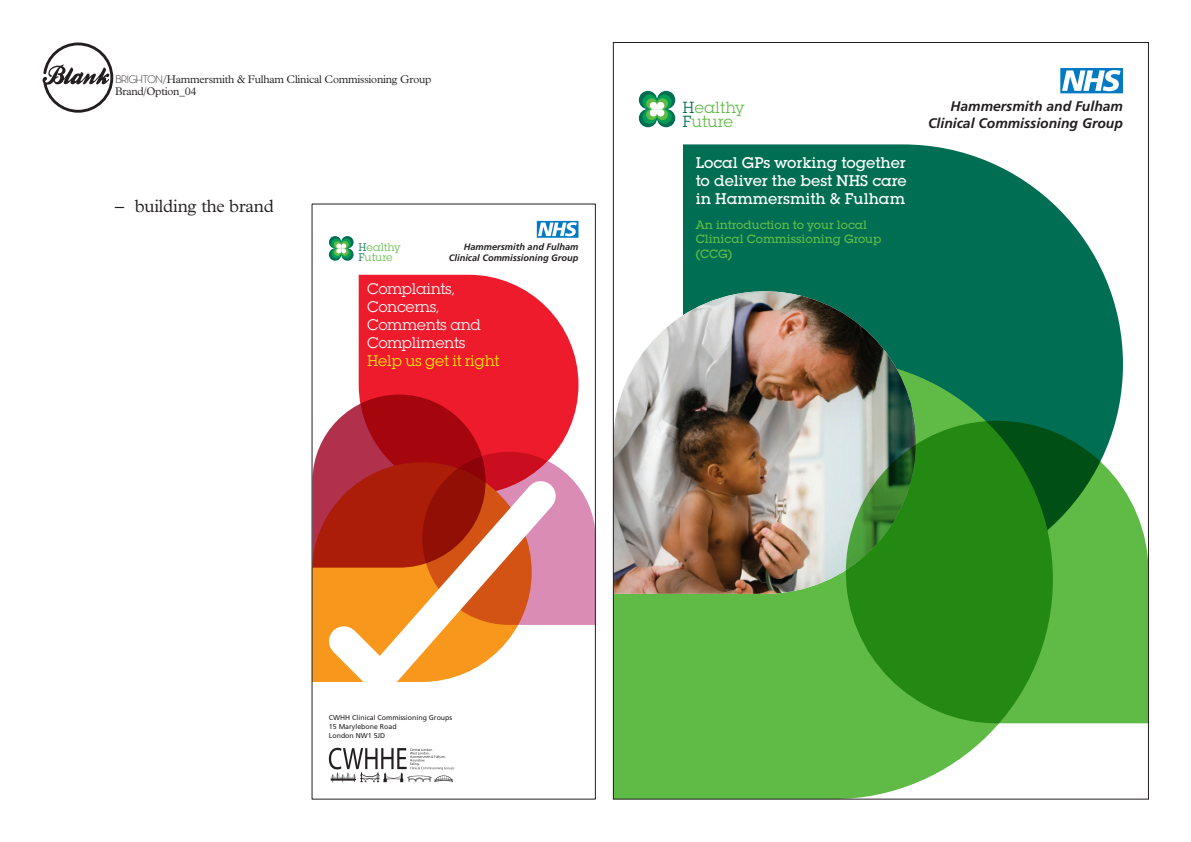
<style>
.page{position:relative;width:1191px;height:842px;background:#fff}
.page>*{position:absolute;margin:0;border:0;box-sizing:border-box;transform-origin:0 0}
.t1{font:300 18px "Plantin";letter-spacing:-.01em;color:#231f20}
.t2{font:16.9px "Lubalin Graph EF";color:#60bb46}
.t3{font:500 16.2px/18px "Lubalin Graph EF";color:#fff;text-align:justify}
.t4{font:16px/18px "Lubalin Graph EF";letter-spacing:-.02em;color:#fff}
.t5{font:16px "Lubalin Graph EF";letter-spacing:-.02em;color:#fff101}
.t6{font:italic 700 13.9px "Frutiger";color:#231f20}
.t7{font:500 12.6px/14.4px "Lubalin Graph EF";color:#60bb46}
.t8{font:11.4px "Lubalin Graph EF";color:#60bb46}
.t9{font:300 11.2px "Plantin";letter-spacing:-.02em;color:#231f20}
.t10{font:italic 700 9.2px "Frutiger";color:#231f20}
.t11{font:7px "Frutiger";color:#231f20}
.s1{font-family:"Neutra Text TF"}
.s2{color:#006e53}
</style>
<div class="page">
<svg style="left:43px;top:43px;width:70px;height:70px"></svg>
<svg style="left:1060px;top:68px;width:63px;height:25px"></svg>
<svg style="left:639px;top:91px;width:36px;height:36px"></svg>
<svg style="left:683px;top:144px;width:440px;height:277px;background:#1c7e66"></svg>
<svg style="left:615px;top:359px;width:438px;height:438px;background:#67ba5a"></svg>
<img style="left:615px;top:291px;width:301px;height:303px">
<svg style="left:846px;top:421px;width:300px;height:302px;background:#429a34"></svg>
<svg style="left:537px;top:221px;width:41px;height:17px"></svg>
<img style="left:328px;top:747px;width:127px;height:36px">
<svg style="left:329px;top:236px;width:24px;height:25px"></svg>
<svg style="left:359px;top:275px;width:219px;height:120px;background:#ef303f"></svg>
<svg style="left:317px;top:395px;width:276px;height:230px"></svg>
<svg style="left:314px;top:454px;width:269px;height:228px"></svg>
<p class="t9" style="left:115px;top:72px;width:318px"><span class="s1">BRIGHTON/</span>Hammersmith &amp; Fulham Clinical Commissioning Group</p>
<p class="t9" style="left:115px;top:84px;width:83px">Brand/Option_04</p>
<p class="t1" style="left:115px;top:196px;width:160px">– building the brand</p>
<p class="t10" style="left:464px;top:241px;width:116px">Hammersmith and Fulham</p>
<p class="t10" style="left:449px;top:252px;width:131px">Clinical Commissioning Group</p>
<p class="t8" style="left:358px;top:241px;width:44px"><span class="s2">H</span>ealthy</p>
<p class="t8" style="left:358px;top:250px;width:36px"><span class="s2">F</span>uture</p>
<p class="t4" style="left:367px;top:280px;width:115px">Complaints,<br>Concerns,<br>Comments and<br>Compliments</p>
<p class="t5" style="left:367px;top:351px;width:134px">Help us get it right</p>
<p class="t2" style="left:682px;top:98px;width:64px"><span class="s2">H</span>ealthy</p>
<p class="t2" style="left:682px;top:112px;width:52px"><span class="s2">F</span>uture</p>
<p class="t3" style="left:695px;top:153px;width:212px">Local GPs working together to deliver the best NHS care in Hammersmith &amp; Fulham</p>
<p class="t7" style="left:695px;top:217px;width:187px">An introduction to your local<br>Clinical Commissioning Group (CCG)</p>
<p class="t6" style="left:950px;top:98px;width:174px">Hammersmith and Fulham</p>
<p class="t6" style="left:928px;top:115px;width:196px">Clinical Commissioning Group</p>
<p class="t11" style="left:329px;top:713px;width:125px">CWHH Clinical Commissioning Groups</p>
<p class="t11" style="left:329px;top:722px;width:69px">15 Marylebone Road</p>
<p class="t11" style="left:329px;top:731px;width:58px">London NW1 5JD</p>
</div>
